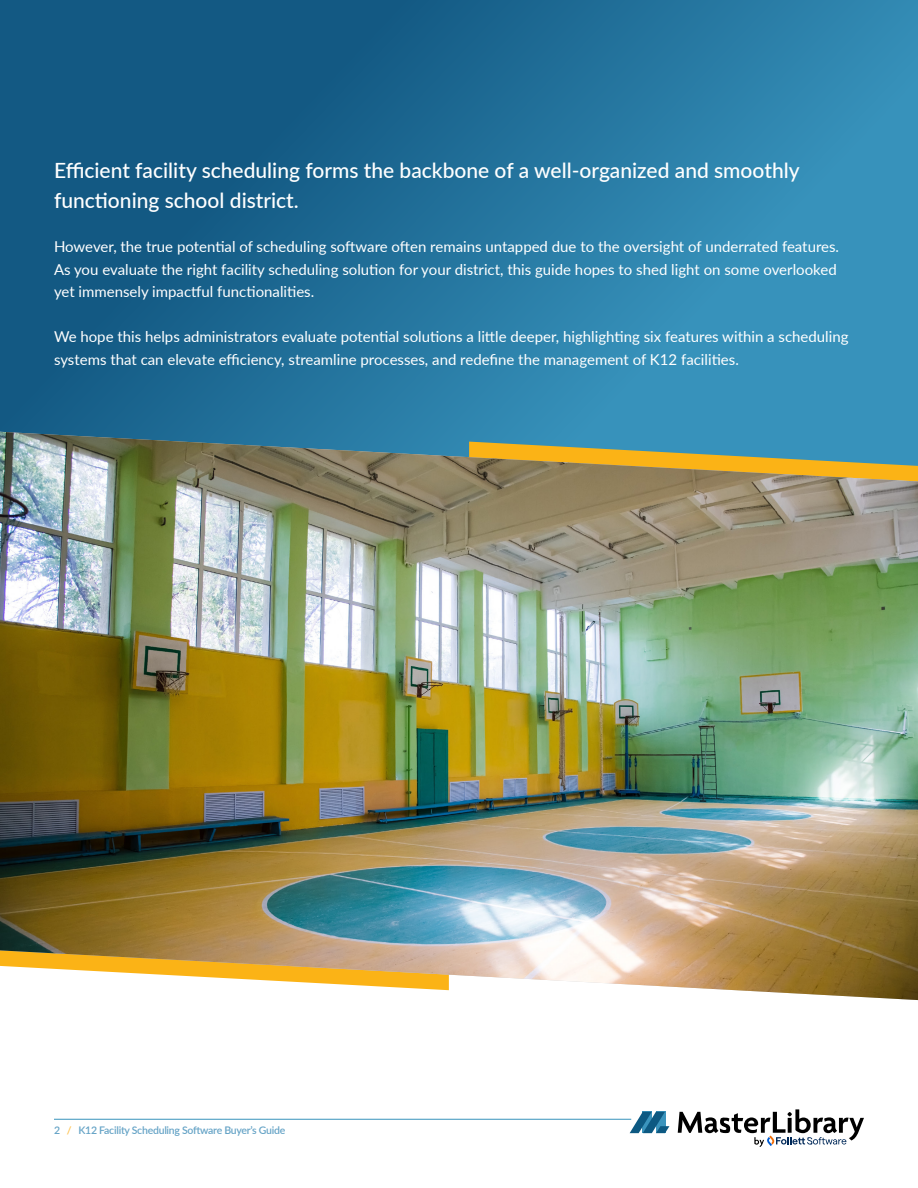
<style>
.page{position:relative;width:918px;height:1188px;background:#fff}
.page>*{position:absolute;margin:0;border:0;box-sizing:border-box;transform-origin:0 0}
.t1{font:500 21px/30px "Lato";color:#fff}
.t2{font:15px/22.5px "Lato";color:#fff}
.t3{font:600 10.5px "Lato";letter-spacing:-.025em;color:#65a3c6}
.s1{color:#fec14c}
</style>
<div class="page">
<hr style="left:54px;top:1119px;width:577px;height:1px;background:#3893bc">
<svg style="left:630px;top:1112px;width:39px;height:21px"></svg>
<svg style="left:678px;top:1109px;width:186px;height:38px"></svg>
<svg style="left:0;top:0;width:918px;height:432px;background:#23739c"></svg>
<img style="left:0;top:432px;width:918px;height:568px">
<p class="t1" style="left:54px;top:155px;width:747px">Efficient facility scheduling forms the backbone of a well-organized and smoothly functioning school district.</p>
<p class="t2" style="left:54px;top:235px;width:787px">However, the true potential of scheduling software often remains untapped due to the oversight of underrated features.<br>As you evaluate the right facility scheduling solution for your district, this guide hopes to shed light on some overlooked yet immensely impactful functionalities.</p>
<p class="t2" style="left:54px;top:325px;width:796px">We hope this helps administrators evaluate potential solutions a little deeper, highlighting six features within a scheduling systems that can elevate efficiency, streamline processes, and redefine the management of K12 facilities.</p>
<p class="t3" style="left:54px;top:1122px;width:233px">2 <span class="s1">/</span> K12 Facility Scheduling Software Buyer’s Guide</p>
</div>
